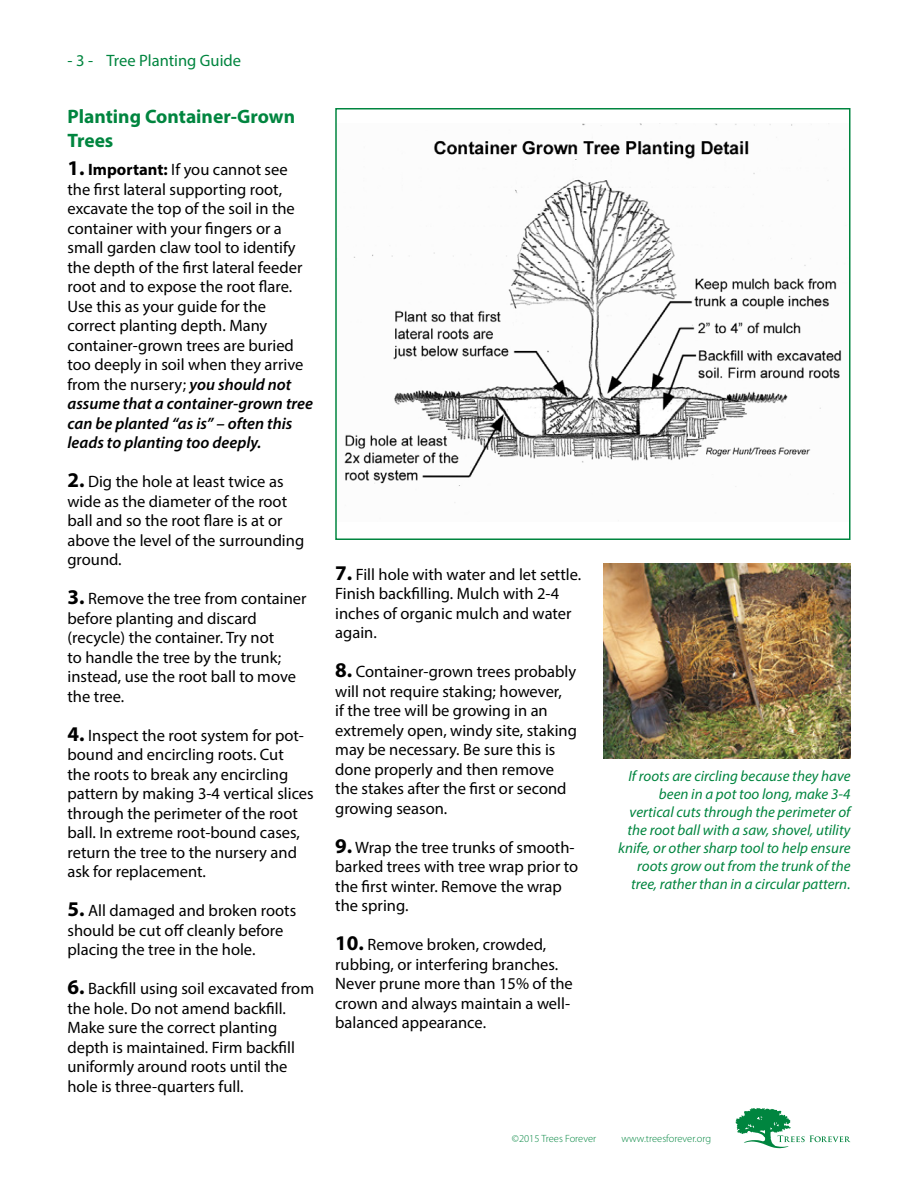
<style>
.page{position:relative;width:918px;height:1188px;background:#fff}
.page>*{position:absolute;margin:0;border:0;box-sizing:border-box;transform-origin:0 0}
.t1{font:700 19.5px/24px "Myriad Pro";color:#00853f}
.t2{font:16.5px/19.5px "Myriad Pro";color:#000}
.t3{font:16.5px "Myriad Pro";color:#00853f}
.t4{font:italic 15px/18px "Myriad Pro";color:#00853f;text-align:right}
.t5{font:300 10.5px "Myriad Pro";color:#00853f}
.s1{font-weight:700;font-size:21px}
.s2{font-weight:700}
.s3{font-weight:600;font-style:italic}
</style>
<div class="page">
<svg style="left:735px;top:1108px;width:115px;height:40px"></svg>
<img style="left:344px;top:124px;width:498px;height:379px">
<div style="left:335px;top:108px;width:515px;height:432px;border:2px solid #00853f"></div>
<img style="left:603px;top:564px;width:247px;height:194px">
<p class="t3" style="left:68px;top:51px;width:175px">- 3 - Tree Planting Guide</p>
<p class="t1" style="left:68px;top:103px;width:229px">Planting Container-Grown<br>Trees</p>
<p class="t2" style="left:68px;top:160px;width:247px"><span class="s1">1.</span> <span class="s2">Important:</span> If you cannot see the first lateral supporting root, excavate the top of the soil in the container with your fingers or a small garden claw tool to identify the depth of the first lateral feeder root and to expose the root flare.<br>Use this as your guide for the correct planting depth. Many container-grown trees are buried too deeply in soil when they arrive from the nursery; <span class="s3">you should not assume that a container-grown tree can be planted “as is” – often this leads to planting too deeply.</span></p>
<p class="t2" style="left:68px;top:472px;width:238px"><span class="s1">2.</span> Dig the hole at least twice as wide as the diameter of the root ball and so the root flare is at or above the level of the surrounding ground.</p>
<p class="t2" style="left:68px;top:589px;width:241px"><span class="s1">3.</span> Remove the tree from container before planting and discard (recycle) the container. Try not<br>to handle the tree by the trunk; instead, use the root ball to move the tree.</p>
<p class="t2" style="left:68px;top:725px;width:248px"><span class="s1">4.</span> Inspect the root system for pot&shy;bound and encircling roots. Cut<br>the roots to break any encircling pattern by making 3-4 vertical slices through the perimeter of the root ball. In extreme root-bound cases, return the tree to the nursery and ask for replacement.</p>
<p class="t2" style="left:68px;top:901px;width:230px"><span class="s1">5.</span> All damaged and broken roots should be cut off cleanly before placing the tree in the hole.</p>
<p class="t2" style="left:68px;top:979px;width:248px"><span class="s1">6.</span> Backfill using soil excavated from the hole. Do not amend backfill.<br>Make sure the correct planting depth is maintained. Firm backfill uniformly around roots until the hole is three-quarters full.</p>
<p class="t2" style="left:335px;top:564px;width:247px"><span class="s1">7.</span> Fill hole with water and let settle.<br>Finish backfilling. Mulch with 2-4 inches of organic mulch and water again.</p>
<p class="t2" style="left:335px;top:661px;width:243px"><span class="s1">8.</span> Container-grown trees probably will not require staking; however,<br>if the tree will be growing in an extremely open, windy site, staking may be necessary. Be sure this is done properly and then remove the stakes after the first or second growing season.</p>
<p class="t2" style="left:335px;top:837px;width:245px"><span class="s1">9.</span> Wrap the tree trunks of smooth&shy;barked trees with tree wrap prior to the first winter. Remove the wrap the spring.</p>
<p class="t2" style="left:335px;top:934px;width:239px"><span class="s1">10.</span> Remove broken, crowded, rubbing, or interfering branches.<br>Never prune more than 15% of the crown and always maintain a well&shy;balanced appearance.</p>
<p class="t4" style="left:618px;top:766px;width:234px">If roots are circling because they have been in a pot too long, make 3-4 vertical cuts through the perimeter of the root ball with a saw, shovel, utility knife, or other sharp tool to help ensure roots grow out from the trunk of the tree, rather than in a circular pattern.</p>
<p class="t5" style="left:512px;top:1132px;width:86px">©2015 Trees Forever</p>
<p class="t5" style="left:622px;top:1132px;width:91px">www.treesforever.org</p>
</div>
